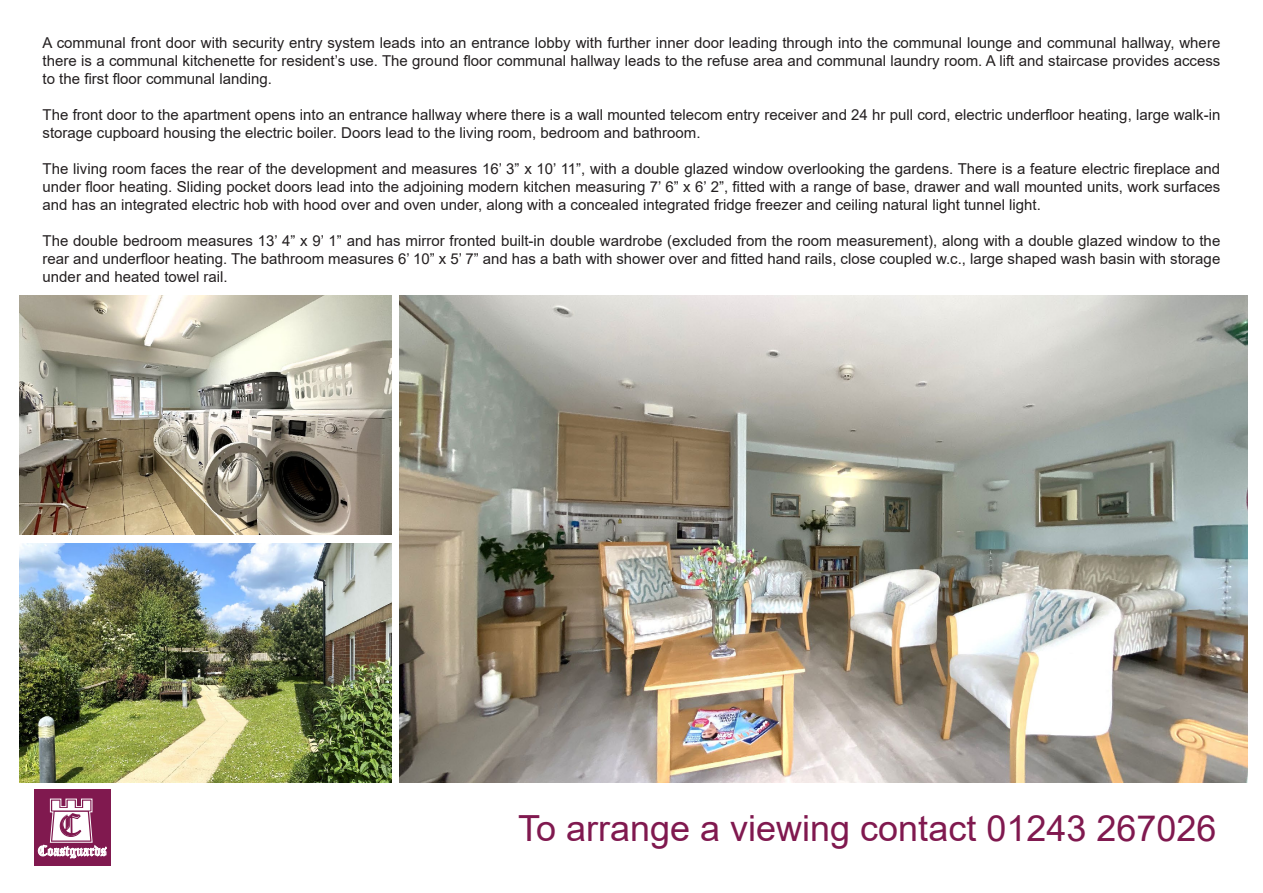
<style>
.page{position:relative;width:1263px;height:893px;background:#fff}
.page>*{position:absolute;margin:0;border:0;box-sizing:border-box;transform-origin:0 0}
.t1{font:36px "Arial";color:#80194f}
.t2{font:31.8px "Old English Text";color:#80194f}
.t3{font:15px/18px "Arial";color:#231f20;text-align:justify}
.t4{font:14.85px "Old English Text";color:#fff;scale:.91 1}
</style>
<div class="page">
<img style="left:400px;top:295px;width:847px;height:487px">
<img style="left:19px;top:295px;width:372px;height:239px">
<div style="left:34px;top:789px;width:77px;height:77px;background:#80194f"></div>
<svg style="left:38px;top:798px;width:69px;height:60px"></svg>
<img style="left:19px;top:543px;width:372px;height:239px">
<p class="t3" style="left:43px;top:34px;width:1179px">A communal front door with security entry system leads into an entrance lobby with further inner door leading through into the communal lounge and communal hallway, where there is a communal kitchenette for resident’s use. The ground floor communal hallway leads to the refuse area and communal laundry room. A lift and staircase provides access to the first floor communal landing.</p>
<p class="t3" style="left:43px;top:106px;width:1179px">The front door to the apartment opens into an entrance hallway where there is a wall mounted telecom entry receiver and 24 hr pull cord, electric underfloor heating, large walk-in storage cupboard housing the electric boiler. Doors lead to the living room, bedroom and bathroom.</p>
<p class="t3" style="left:43px;top:160px;width:1179px">The living room faces the rear of the development and measures 16’ 3” x 10’ 11”, with a double glazed window overlooking the gardens. There is a feature electric fireplace and under floor heating. Sliding pocket doors lead into the adjoining modern kitchen measuring 7’ 6” x 6’ 2”, fitted with a range of base, drawer and wall mounted units, work surfaces and has an integrated electric hob with hood over and oven under, along with a concealed integrated fridge freezer and ceiling natural light tunnel light.</p>
<p class="t3" style="left:43px;top:232px;width:1179px">The double bedroom measures 13’ 4” x 9’ 1” and has mirror fronted built-in double wardrobe (excluded from the room measurement), along with a double glazed window to the rear and underfloor heating. The bathroom measures 6’ 10” x 5’ 7” and has a bath with shower over and fitted hand rails, close coupled w.c., large shaped wash basin with storage under and heated towel rail.</p>
<h2 class="t2" style="left:58px;top:804px;width:24px">C</h2>
<p class="t4" style="left:38px;top:841px;width:77px">Coastguards</p>
<h1 class="t1" style="left:518px;top:803px;width:700px">To arrange a viewing contact 01243 267026</h1>
</div>
